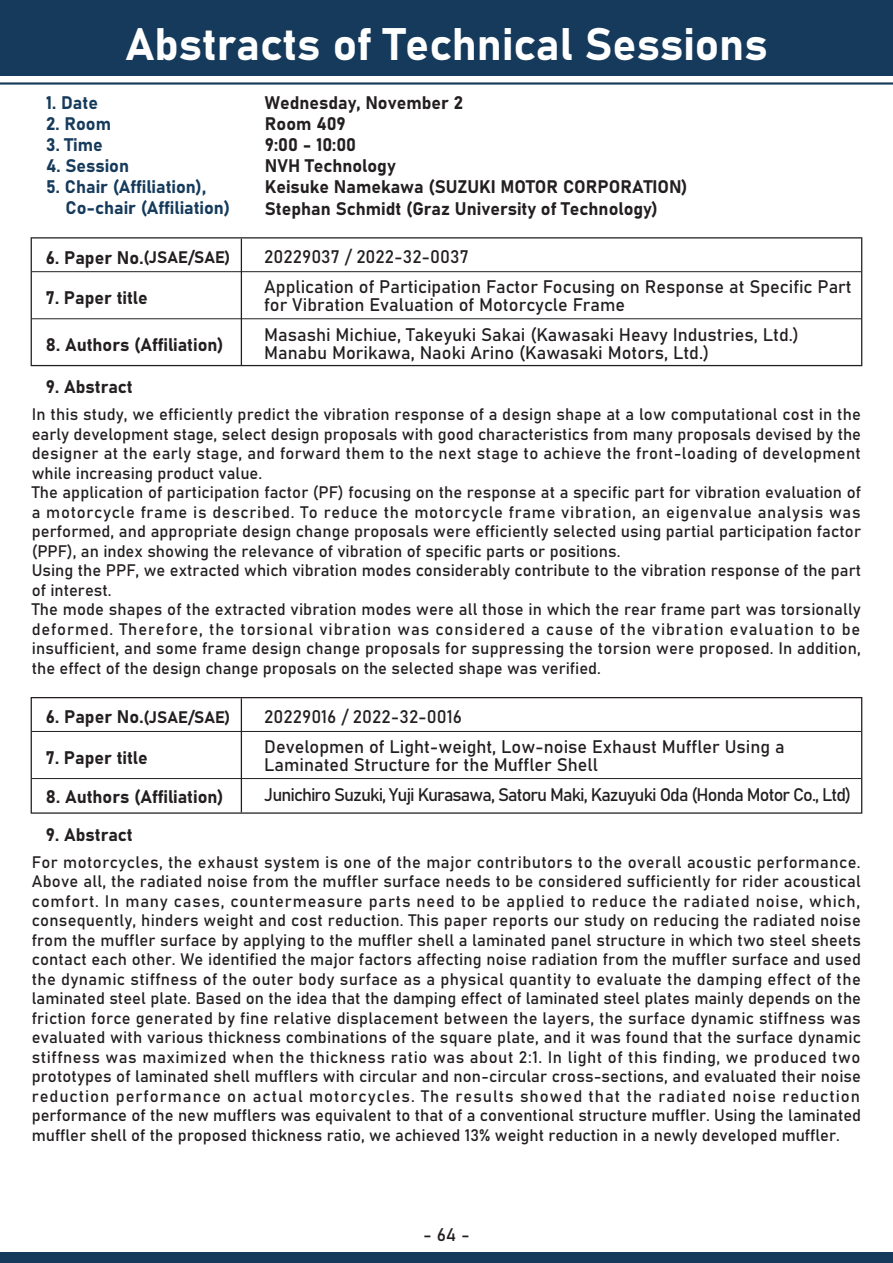
<style>
.page{position:relative;width:893px;height:1263px;background:#fff}
.page>*{position:absolute;margin:0;border:0;box-sizing:border-box;transform-origin:0 0}
.t1{font:700 45px "Bahnschrift";color:#fff}
.t2{font:18px/30px "Bahnschrift";color:#231f20}
.t3{font:700 18px/21px "Bahnschrift";color:#231f20}
.t4{font:18px/30px "Bahnschrift";letter-spacing:-.05em;color:#231f20}
.t5{font:700 18px/21px "Bahnschrift";color:#153a5b}
.t6{font:16.5px/19.5px "Bahnschrift";letter-spacing:.005em;color:#231f20}
.s1{font-size:16.5px}
</style>
<div class="page">
<div style="left:0;top:0;width:893px;height:75px;background:#153a5b"></div>
<hr style="left:0;top:82px;width:893px;height:3px;background:#153a5b">
<div style="left:0;top:1252px;width:893px;height:11px;background:#153a5b"></div>
<svg style="left:31px;top:237px;width:831px;height:129px"></svg>
<hr style="left:32px;top:271px;width:829px;height:1px;background:#231f20">
<hr style="left:32px;top:318px;width:829px;height:1px;background:#231f20">
<hr style="left:241px;top:239px;width:1px;height:126px;background:#231f20">
<svg style="left:31px;top:697px;width:831px;height:117px"></svg>
<hr style="left:32px;top:731px;width:829px;height:1px;background:#231f20">
<hr style="left:32px;top:778px;width:829px;height:1px;background:#231f20">
<hr style="left:241px;top:698px;width:1px;height:114px;background:#231f20">
<h1 class="t1" style="left:125px;top:29px;width:644px">Abstracts of Technical Sessions</h1>
<p class="t5" style="left:46px;top:94px;width:53px">1. Date</p>
<p class="t5" style="left:46px;top:115px;width:66px">2. Room</p>
<p class="t5" style="left:46px;top:136px;width:58px">3. Time</p>
<p class="t5" style="left:46px;top:157px;width:84px">4. Session</p>
<p class="t5" style="left:66px;top:178px;width:166px;text-indent:-19px">5. Chair (Affiliation),<br>Co-chair (Affiliation)</p>
<p class="t3" style="left:46px;top:248px;width:186px">6. Paper No.<span class="s1">(JSAE/SAE)</span></p>
<p class="t3" style="left:46px;top:289px;width:103px">7. Paper title</p>
<p class="t3" style="left:46px;top:335px;width:179px">8. Authors (Affiliation)</p>
<p class="t3" style="left:46px;top:378px;width:88px">9. Abstract</p>
<p class="t3" style="left:265px;top:94px;width:424px">Wednesday, November 2<br>Room 409<br>9:00 - 10:00<br>NVH Technology<br>Keisuke Namekawa (SUZUKI MOTOR CORPORATION)<br>Stephan Schmidt (Graz University of Technology)</p>
<p class="t2" style="left:264px;top:243px;width:589px">20229037 / 2022-32-0037<br>Application of Participation Factor Focusing on Response at Specific Part</p>
<p class="t2" style="left:264px;top:291px;width:536px">for Vibration Evaluation of Motorcycle Frame<br>Masashi Michiue, Takeyuki Sakai (Kawasaki Heavy Industries, Ltd.)</p>
<p class="t2" style="left:264px;top:339px;width:446px">Manabu Morikawa, Naoki Arino (Kawasaki Motors, Ltd.)</p>
<p class="t6" style="left:32px;top:406px;width:831px">In this study, we efficiently predict the vibration response of a design shape at a low computational cost in the early development stage, select design proposals with good characteristics from many proposals devised by the designer at the early stage, and forward them to the next stage to achieve the front-loading of development while increasing product value.<br>The application of participation factor (PF) focusing on the response at a specific part for vibration evaluation of a motorcycle frame is described. To reduce the motorcycle frame vibration, an eigenvalue analysis was performed, and appropriate design change proposals were efficiently selected using partial participation factor (PPF), an index showing the relevance of vibration of specific parts or positions.<br>Using the PPF, we extracted which vibration modes considerably contribute to the vibration response of the part of interest.<br>The mode shapes of the extracted vibration modes were all those in which the rear frame part was torsionally deformed. Therefore, the torsional vibration was considered a cause of the vibration evaluation to be insufficient, and some frame design change proposals for suppressing the torsion were proposed. In addition, the effect of the design change proposals on the selected shape was verified.</p>
<p class="t3" style="left:46px;top:708px;width:186px">6. Paper No.<span class="s1">(JSAE/SAE)</span></p>
<p class="t3" style="left:46px;top:749px;width:103px">7. Paper title</p>
<p class="t3" style="left:46px;top:788px;width:179px">8. Authors (Affiliation)</p>
<p class="t3" style="left:46px;top:825px;width:88px">9. Abstract</p>
<p class="t2" style="left:264px;top:703px;width:522px">20229016 / 2022-32-0016<br>Developmen of Light-weight, Low-noise Exhaust Muffler Using a</p>
<p class="t4" style="left:264px;top:751px;width:588px">Laminated Structure for the Muffler Shell<br>Junichiro Suzuki, Yuji Kurasawa, Satoru Maki, Kazuyuki Oda (Honda Motor Co., Ltd)</p>
<p class="t6" style="left:32px;top:854px;width:831px;text-align:justify">For motorcycles, the exhaust system is one of the major contributors to the overall acoustic performance.<br>Above all, the radiated noise from the muffler surface needs to be considered sufficiently for rider acoustical comfort. In many cases, countermeasure parts need to be applied to reduce the radiated noise, which, consequently, hinders weight and cost reduction. This paper reports our study on reducing the radiated noise from the muffler surface by applying to the muffler shell a laminated panel structure in which two steel sheets contact each other. We identified the major factors affecting noise radiation from the muffler surface and used the dynamic stiffness of the outer body surface as a physical quantity to evaluate the damping effect of the laminated steel plate. Based on the idea that the damping effect of laminated steel plates mainly depends on the friction force generated by fine relative displacement between the layers, the surface dynamic stiffness was evaluated with various thickness combinations of the square plate, and it was found that the surface dynamic stiffness was maximized when the thickness ratio was about 2:1. In light of this finding, we produced two prototypes of laminated shell mufflers with circular and non-circular cross-sections, and evaluated their noise reduction performance on actual motorcycles. The results showed that the radiated noise reduction performance of the new mufflers was equivalent to that of a conventional structure muffler. Using the laminated muffler shell of the proposed thickness ratio, we achieved 13% weight reduction in a newly developed muffler.</p>
<p class="t2" style="left:423px;top:1221px;width:48px">- 64 -</p>
</div>
